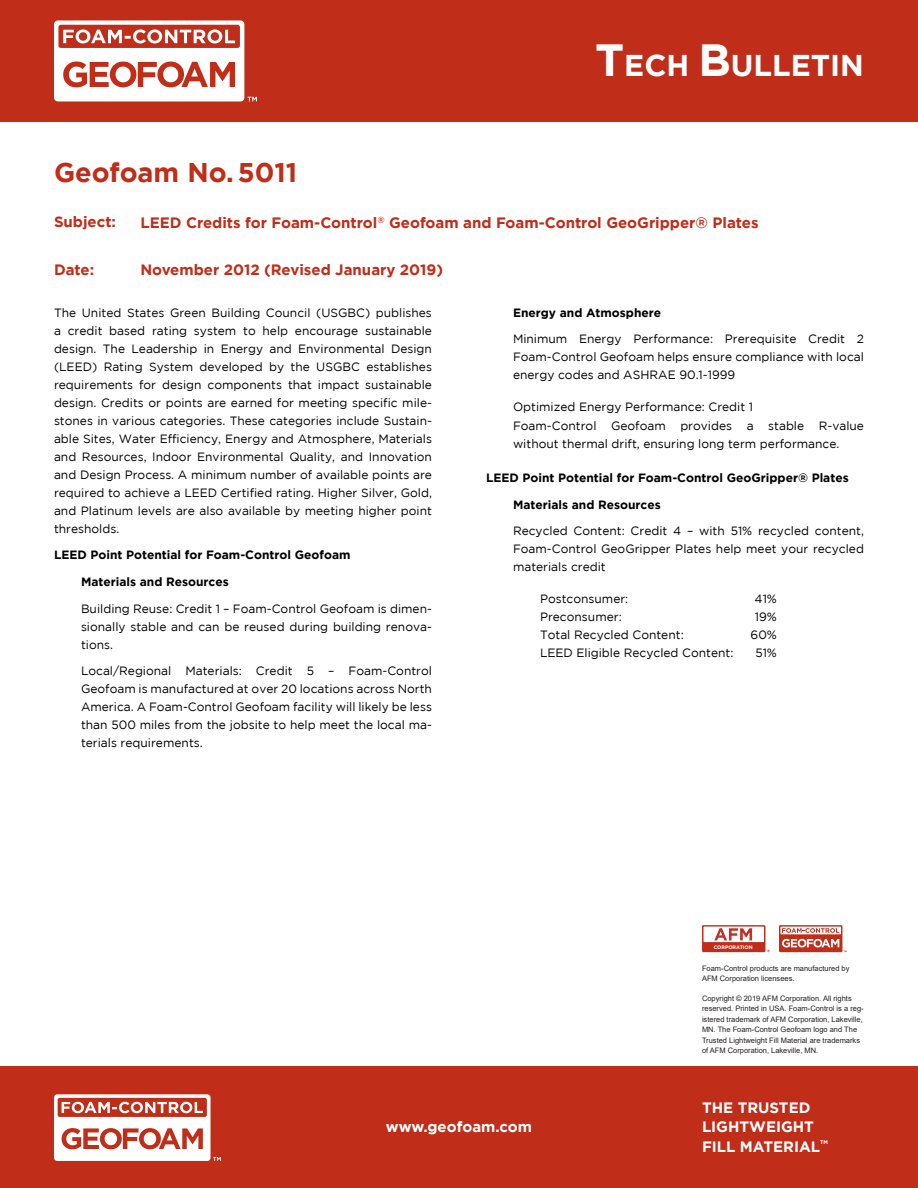
<style>
.page{position:relative;width:918px;height:1188px;background:#fff}
.page>*{position:absolute;margin:0;border:0;box-sizing:border-box;transform-origin:0 0}
.t1{font:700 30px "Gotham";color:#fff}
.Body_Copy{font:700 27px "Gotham";color:#c02d19}
.Technical_Bulletin_H{font:700 15px "Gotham";color:#c02d19}
.Control__Not_Comprom{font:700 15px/19.5px "Gotham";color:#fff}
.Body_Subhead{font:700 15px "Gotham";color:#fff}
.Body_Copy_Justified{font:700 15px "Gotham";color:#c02d19}
.Technical_Bulletin_B{font:12px/18px "Gotham";color:#000;text-align:justify}
.Technical_Bulletin_B-2{font:700 12px "Gotham";color:#000}
.Body_Copy-2{font:7.5px/10.5px "Arial";color:#231f20}
.Control__Not_Comprom-2{font:700 5.25px "Gotham";color:#fff}
.t2{font:700 4.95px "Gotham";color:#fff}
.s1{font-size:45px}
</style>
<div class="page">
<div style="left:0;top:0;width:918px;height:122px;background:#c02d19"></div>
<svg style="left:54px;top:20px;width:203px;height:81px"></svg>
<div style="left:0;top:1066px;width:918px;height:122px;background:#c02d19"></div>
<svg style="left:54px;top:1094px;width:167px;height:67px"></svg>
<div style="left:779px;top:925px;width:63px;height:27px;background:linear-gradient(to right,#c02d19,#c02d19)"></div>
<div style="left:780px;top:927px;width:61px;height:7px;background:#fff"></div>
<svg style="left:782px;top:928px;width:57px;height:5px"></svg>
<svg style="left:782px;top:939px;width:65px;height:13px"></svg>
<div style="left:702px;top:925px;width:63px;height:27px;background:linear-gradient(to right,#c02d19,#c02d19)"></div>
<div style="left:704px;top:927px;width:60px;height:15px;background:#fff"></div>
<svg style="left:714px;top:928px;width:38px;height:12px"></svg>
<p class="Body_Copy" style="left:54px;top:157px;width:245px">Geofoam No.5011</p>
<p class="t1" style="left:595px;top:48px;width:270px"><span class="s1">T</span>ECH <span class="s1">B</span>ULLETIN</p>
<p class="Body_Copy_Justified" style="left:54px;top:213px;width:64px">Subject:</p>
<p class="Body_Copy_Justified" style="left:54px;top:261px;width:42px">Date:</p>
<p class="Technical_Bulletin_H" style="left:140px;top:214px;width:620px">LEED Credits for Foam-Control<sup>®</sup> Geofoam and Foam-Control GeoGripper® Plates</p>
<p class="Technical_Bulletin_H" style="left:140px;top:261px;width:304px">November 2012 (Revised January 2019)</p>
<p class="Technical_Bulletin_B" style="left:54px;top:303px;width:380px">The United States Green Building Council (USGBC) publishes a credit based rating system to help encourage sustainable design. The Leadership in Energy and Environmental Design (LEED) Rating System developed by the USGBC establishes requirements for design components that impact sustainable design. Credits or points are earned for meeting specific mile&shy;stones in various categories. These categories include Sustain&shy;able Sites, Water Efficiency, Energy and Atmosphere, Materials and Resources, Indoor Environmental Quality, and Innovation and Design Process. A minimum number of available points are required to achieve a LEED Certified rating. Higher Silver, Gold, and Platinum levels are also available by meeting higher point thresholds.</p>
<p class="Technical_Bulletin_B-2" style="left:54px;top:548px;width:298px">LEED Point Potential for Foam-Control Geofoam</p>
<p class="Technical_Bulletin_B-2" style="left:81px;top:575px;width:149px">Materials and Resources</p>
<p class="Technical_Bulletin_B" style="left:81px;top:599px;width:353px">Building Reuse: Credit 1 – Foam-Control Geofoam is dimen&shy;sionally stable and can be reused during building renova&shy;tions.</p>
<p class="Technical_Bulletin_B" style="left:81px;top:662px;width:353px">Local/Regional Materials: Credit 5 – Foam-Control Geofoam is manufactured at over 20 locations across North America. A Foam-Control Geofoam facility will likely be less than 500 miles from the jobsite to help meet the local ma&shy;terials requirements.</p>
<p class="Technical_Bulletin_B-2" style="left:513px;top:305px;width:150px">Energy and Atmosphere</p>
<p class="Technical_Bulletin_B" style="left:513px;top:330px;width:352px">Minimum Energy Performance: Prerequisite Credit 2<br>Foam-Control Geofoam helps ensure compliance with local energy codes and ASHRAE 90.1-1999</p>
<p class="Technical_Bulletin_B" style="left:513px;top:397px;width:242px">Optimized Energy Performance: Credit 1</p>
<p class="Technical_Bulletin_B" style="left:513px;top:416px;width:352px">Foam-Control Geofoam provides a stable R-value without thermal drift, ensuring long term performance.</p>
<p class="Technical_Bulletin_B-2" style="left:486px;top:471px;width:364px">LEED Point Potential for Foam-Control GeoGripper® Plates</p>
<p class="Technical_Bulletin_B-2" style="left:513px;top:498px;width:149px">Materials and Resources</p>
<p class="Technical_Bulletin_B" style="left:513px;top:522px;width:353px">Recycled Content: Credit 4 – with 51% recycled content, Foam-Control GeoGripper Plates help meet your recycled materials credit</p>
<p class="Technical_Bulletin_B" style="left:540px;top:589px;width:90px">Postconsumer:</p>
<p class="Technical_Bulletin_B" style="left:755px;top:589px;width:24px">41%</p>
<p class="Technical_Bulletin_B" style="left:540px;top:607px;width:83px">Preconsumer:</p>
<p class="Technical_Bulletin_B" style="left:755px;top:607px;width:24px">19%</p>
<p class="Technical_Bulletin_B" style="left:540px;top:625px;width:145px">Total Recycled Content:</p>
<p class="Technical_Bulletin_B" style="left:751px;top:625px;width:28px">60%</p>
<p class="Technical_Bulletin_B" style="left:540px;top:643px;width:195px">LEED Eligible Recycled Content:</p>
<p class="Technical_Bulletin_B" style="left:755px;top:643px;width:23px">51%</p>
<p class="t2" style="left:714px;top:944px;width:41px">CORPORATION</p>
<p class="Body_Copy-2" style="left:702px;top:963px;width:149px">Foam-Control products are manufactured by<br>AFM Corporation licensees.</p>
<p class="Body_Copy-2" style="left:702px;top:993px;width:163px">Copyright © 2019 AFM Corporation. All rights reserved. Printed in USA. Foam-Control is a reg&shy;istered trademark of AFM Corporation, Lakeville, MN. The Foam-Control Geofoam logo and The Trusted Lightweight Fill Material are trademarks of AFM Corporation, Lakeville, MN.</p>
<p class="Body_Subhead" style="left:386px;top:1118px;width:148px">www.geofoam.com</p>
<p class="Control__Not_Comprom" style="left:702px;top:1097px;width:120px">THE TRUSTED<br>LIGHTWEIGHT<br>FILL MATERIAL</p>
<p class="Control__Not_Comprom-2" style="left:820px;top:1139px;width:9px">TM</p>
</div>
